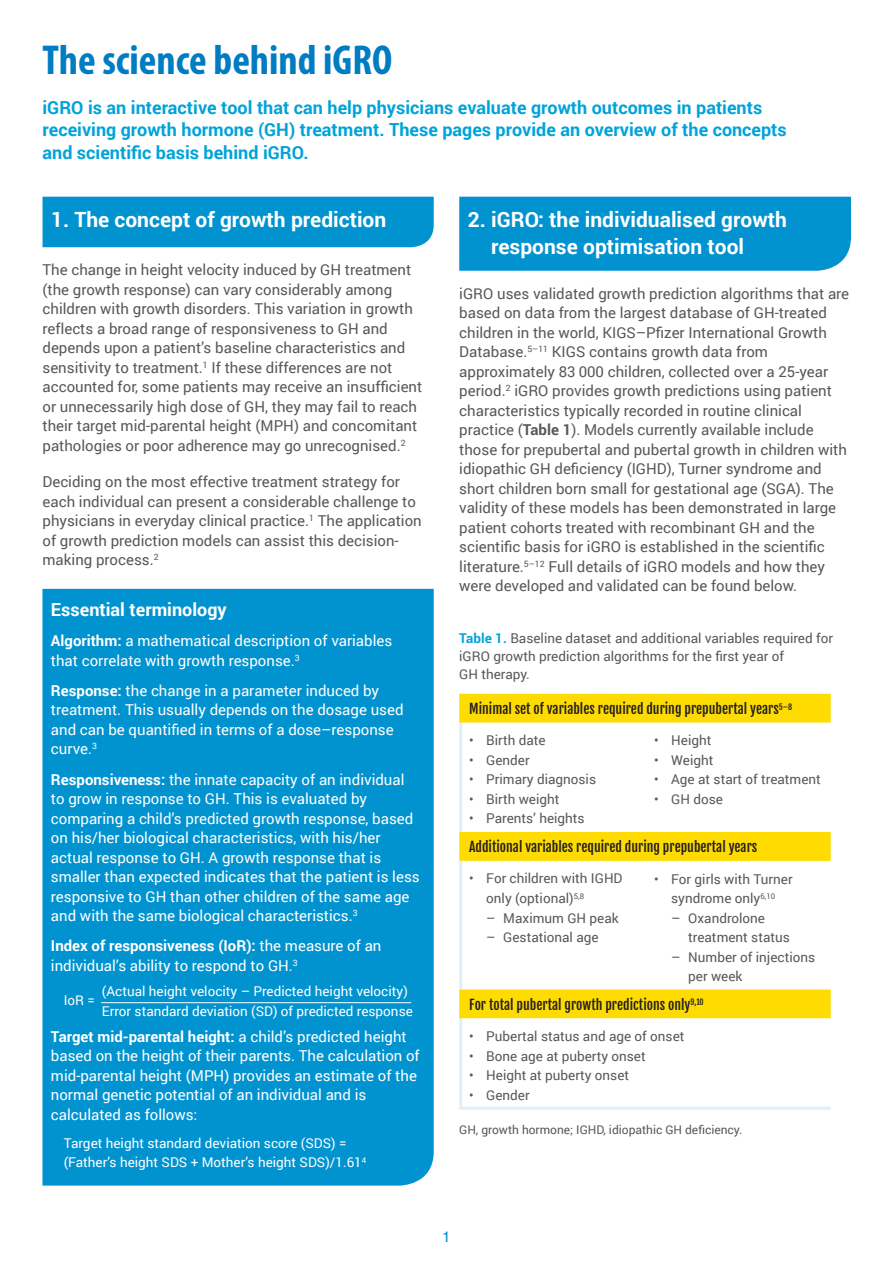
<style>
.page{position:relative;width:893px;height:1263px;background:#fff}
.page>*{position:absolute;margin:0;border:0;box-sizing:border-box;transform-origin:0 0}
.t1{font:700 condensed 42px "Myriad Pro";color:#007cc2}
.t2{font:700 21px/27px "Roboto";color:#fff}
.t3{font:700 18px/22.5px "Roboto";color:#00a3d9}
.t4{font:700 18px "Roboto";color:#fff}
.t5{font:15px/19.5px "Roboto";color:#57585a}
.t6{font:15px/19.5px "Roboto";color:#fff}
.t7{font:15px "Helvetica LT Std";color:#0093d0}
.t8{font:13.5px/19.5px "Roboto";color:#57585a}
.t9{font:13.5px/19.5px "Roboto";color:#fff}
.t10{font:13.5px "Fjalla One";color:#231f20}
.t11{font:12px "Roboto";color:#57585a}
.s1{font-weight:700}
.s2{font-weight:700;color:#00a3d9}
</style>
<div class="page">
<div style="left:43px;top:197px;width:391px;height:50px;background:#0093d0"></div>
<div style="left:459px;top:197px;width:392px;height:74px;background:#0093d0"></div>
<div style="left:462px;top:694px;width:369px;height:29px;background:#ffdc01"></div>
<svg style="left:462px;top:832px;width:369px;height:275px"></svg>
<hr style="left:459px;top:694px;width:3px;height:29px;background:#ffdc01">
<hr style="left:459px;top:832px;width:3px;height:29px;background:#ffdc01">
<hr style="left:459px;top:989px;width:3px;height:29px;background:#ffdc01">
<hr style="left:459px;top:723px;width:3px;height:109px;background:#dfeff8">
<hr style="left:459px;top:861px;width:3px;height:128px;background:#dfeff8">
<hr style="left:459px;top:1018px;width:3px;height:89px;background:#dfeff8">
<hr style="left:459px;top:1107px;width:187px;height:3px;background:#dfeff8">
<hr style="left:646px;top:1107px;width:185px;height:3px;background:#dfeff8">
<div style="left:42px;top:589px;width:392px;height:596px;background:#0093d0"></div>
<hr style="left:101px;top:1002px;width:310px;height:1px;background:#fff">
<h1 class="t1" style="left:43px;top:34px;width:351px">The science behind iGRO</h1>
<p class="t3" style="left:43px;top:95px;width:746px">iGRO is an interactive tool that can help physicians evaluate growth outcomes in patients receiving growth hormone (GH) treatment. These pages provide an overview of the concepts and scientific basis behind iGRO.</p>
<h2 class="t2" style="left:51px;top:205px;width:337px">1. The concept of growth prediction</h2>
<p class="t5" style="left:43px;top:260px;width:381px">The change in height velocity induced by GH treatment (the growth response) can vary considerably among children with growth disorders. This variation in growth reflects a broad range of responsiveness to GH and depends upon a patient’s baseline characteristics and sensitivity to treatment.<sup>1</sup> If these differences are not accounted for, some patients may receive an insufficient or unnecessarily high dose of GH, they may fail to reach their target mid-parental height (MPH) and concomitant pathologies or poor adherence may go unrecognised.<sup>2</sup></p>
<p class="t5" style="left:43px;top:472px;width:381px">Deciding on the most effective treatment strategy for each individual can present a considerable challenge to physicians in everyday clinical practice.<sup>1</sup> The application of growth prediction models can assist this decision&shy;making process.<sup>2</sup></p>
<p class="t4" style="left:51px;top:597px;width:177px">Essential terminology</p>
<p class="t6" style="left:51px;top:631px;width:343px"><span class="s1">Algorithm:</span> a mathematical description of variables that correlate with growth response.<sup>3</sup></p>
<p class="t6" style="left:51px;top:680px;width:354px"><span class="s1">Response:</span> the change in a parameter induced by treatment. This usually depends on the dosage used and can be quantified in terms of a dose–response curve.<sup>3</sup></p>
<p class="t6" style="left:51px;top:769px;width:370px"><span class="s1">Responsiveness:</span> the innate capacity of an individual to grow in response to GH. This is evaluated by comparing a child’s predicted growth response, based on his/her biological characteristics, with his/her actual response to GH. A growth response that is smaller than expected indicates that the patient is less responsive to GH than other children of the same age and with the same biological characteristics.<sup>3</sup></p>
<p class="t6" style="left:51px;top:936px;width:332px"><span class="s1">Index of responsiveness (IoR):</span> the measure of an individual’s ability to respond to GH.<sup>3</sup></p>
<p class="t9" style="left:64px;top:990px;width:33px">IoR =</p>
<p class="t9" style="left:102px;top:981px;width:312px">(Actual height velocity – Predicted height velocity)<br>Error standard deviation (SD) of predicted response</p>
<p class="t6" style="left:51px;top:1026px;width:370px"><span class="s1">Target mid-parental height:</span> a child’s predicted height based on the height of their parents. The calculation of mid-parental height (MPH) provides an estimate of the normal genetic potential of an individual and is calculated as follows:</p>
<p class="t9" style="left:64px;top:1133px;width:304px">Target height standard deviation score (SDS) = (Father’s height SDS + Mother’s height SDS)/1.61<sup>4</sup></p>
<h2 class="t2" style="left:491px;top:205px;width:297px;text-indent:-23px">2. iGRO: the individualised growth response optimisation tool</h2>
<p class="t5" style="left:459px;top:283px;width:391px">iGRO uses validated growth prediction algorithms that are based on data from the largest database of GH-treated children in the world, KIGS–Pfizer International Growth Database.<sup>5–11</sup> KIGS contains growth data from approximately 83 000 children, collected over a 25-year period.<sup>2</sup> iGRO provides growth predictions using patient characteristics typically recorded in routine clinical practice (<span class="s1">Table 1</span>). Models currently available include those for prepubertal and pubertal growth in children with idiopathic GH deficiency (IGHD), Turner syndrome and short children born small for gestational age (SGA). The validity of these models has been demonstrated in large patient cohorts treated with recombinant GH and the scientific basis for iGRO is established in the scientific literature.<sup>5–12</sup> Full details of iGRO models and how they were developed and validated can be found below.</p>
<p class="t8" style="left:459px;top:629px;width:375px;line-height:18px"><span class="s2">Table 1.</span> Baseline dataset and additional variables required for iGRO growth prediction algorithms for the first year of<br>GH therapy.</p>
<p class="t10" style="left:469px;top:701px;width:324px">Minimal set of variables required during prepubertal years<sup>5–8</sup></p>
<p class="t8" style="left:469px;top:730px;width:78px">• Birth date</p>
<p class="t8" style="left:469px;top:750px;width:62px">• Gender</p>
<p class="t8" style="left:469px;top:769px;width:128px">• Primary diagnosis</p>
<p class="t8" style="left:469px;top:789px;width:92px">• Birth weight</p>
<p class="t8" style="left:469px;top:808px;width:117px">• Parents’ heights</p>
<p class="t8" style="left:654px;top:730px;width:59px">• Height</p>
<p class="t8" style="left:654px;top:750px;width:61px">• Weight</p>
<p class="t8" style="left:654px;top:769px;width:168px">• Age at start of treatment</p>
<p class="t8" style="left:654px;top:789px;width:70px">• GH dose</p>
<p class="t10" style="left:469px;top:839px;width:290px">Additional variables required during prepubertal years</p>
<p class="t8" style="left:486px;top:868px;width:138px;text-indent:-17px">• For children with IGHD only (optional)<sup>5,8</sup></p>
<p class="t8" style="left:486px;top:907px;width:134px">– Maximum GH peak</p>
<p class="t8" style="left:486px;top:927px;width:114px">– Gestational age</p>
<p class="t8" style="left:654px;top:868px;width:140px;text-align:center">• For girls with Turner syndrome only<sup>6,10</sup></p>
<p class="t8" style="left:688px;top:907px;width:103px;text-indent:-17px">– Oxandrolone treatment status</p>
<p class="t8" style="left:688px;top:946px;width:128px;text-indent:-17px">– Number of injections per week</p>
<p class="t10" style="left:469px;top:996px;width:236px">For total pubertal growth predictions only<sup>9,10</sup></p>
<p class="t8" style="left:469px;top:1026px;width:217px">• Pubertal status and age of onset</p>
<p class="t8" style="left:469px;top:1045px;width:178px">• Bone age at puberty onset</p>
<p class="t8" style="left:469px;top:1065px;width:161px">• Height at puberty onset</p>
<p class="t8" style="left:469px;top:1084px;width:62px">• Gender</p>
<p class="t11" style="left:459px;top:1121px;width:284px">GH, growth hormone; IGHD, idiopathic GH deficiency.</p>
<p class="t7" style="left:442px;top:1228px;width:10px">1</p>
</div>
